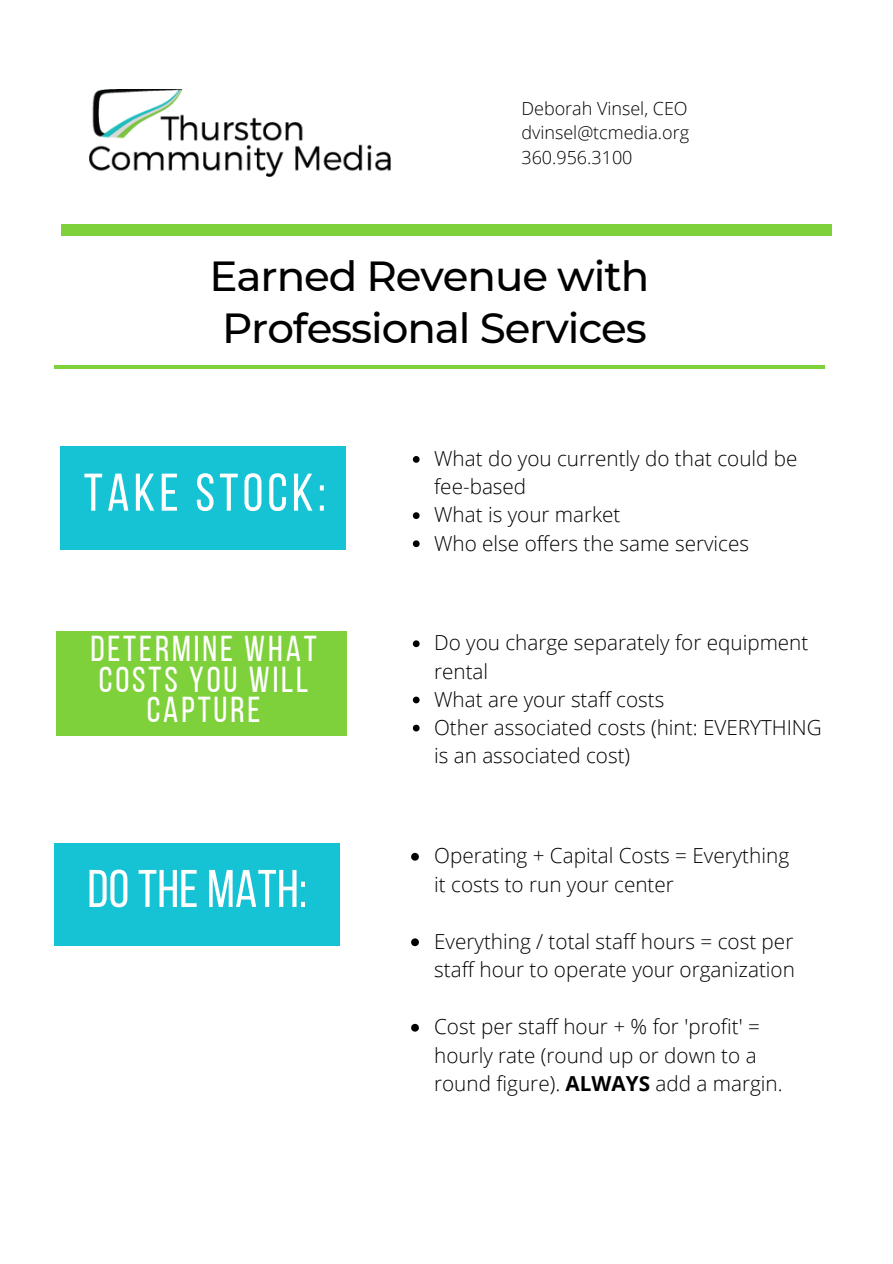
<style>
.page{position:relative;width:893px;height:1264px;background:#fff}
.page>*{position:absolute;margin:0;border:0;box-sizing:border-box;transform-origin:0 0}
.t1{font:52.95px "Bebas Neue";letter-spacing:.08em;color:#fff}
.t2{font:52.95px "Bebas Neue";letter-spacing:.005em;color:#fff}
.t3{font:500 42px/51.8px "Montserrat";letter-spacing:-.025em;color:#000}
.t4{font:36px/30.3px "Bebas Neue";letter-spacing:.08em;color:#fff;text-align:center}
.t5{font:300 20.7px/28px "Open Sans";color:#000}
.t6{font:300 18px/24.8px "Open Sans";color:#000;text-align:justify}
.s1{font-weight:700}
</style>
<div class="page">
<div style="left:61px;top:224px;width:770px;height:12px;background:#7ed13b"></div>
<hr style="left:54px;top:365px;width:770px;height:3px;background:#7ed13b">
<div style="left:61px;top:447px;width:285px;height:102px;background:#16c3d4"></div>
<div style="left:56px;top:631px;width:290px;height:104px;background:#7ed13b"></div>
<div style="left:54px;top:843px;width:286px;height:102px;background:#16c3d4"></div>
<img style="left:89px;top:89px;width:301px;height:88px">
<svg style="left:413px;top:456px;width:6px;height:7px"></svg>
<svg style="left:413px;top:512px;width:6px;height:7px"></svg>
<svg style="left:413px;top:540px;width:6px;height:7px"></svg>
<svg style="left:413px;top:640px;width:6px;height:7px"></svg>
<svg style="left:413px;top:696px;width:6px;height:7px"></svg>
<svg style="left:413px;top:724px;width:6px;height:7px"></svg>
<svg style="left:411px;top:852px;width:8px;height:8px"></svg>
<svg style="left:411px;top:938px;width:8px;height:8px"></svg>
<svg style="left:411px;top:1023px;width:8px;height:8px"></svg>
<p class="t6" style="left:521px;top:95px;width:169px">Deborah Vinsel, CEO dvinsel@tcmedia.org 360.956.3100</p>
<h2 class="t3" style="left:209px;top:250px;width:441px">Earned Revenue with<br>Professional Services</h2>
<h1 class="t1" style="left:84px;top:471px;width:244px">TAKE STOCK:</h1>
<h3 class="t4" style="left:90px;top:637px;width:228px">DETERMINE WHAT<br>COSTS YOU WILL<br>CAPTURE</h3>
<h1 class="t2" style="left:87px;top:867px;width:221px">DO THE MATH:</h1>
<p class="t5" style="left:434px;top:444px;width:365px">What do you currently do that could be fee-based<br>What is your market<br>Who else offers the same services</p>
<p class="t5" style="left:434px;top:628px;width:389px">Do you charge separately for equipment rental<br>What are your staff costs<br>Other associated costs (hint: EVERYTHING is an associated cost)</p>
<p class="t5" style="left:434px;top:841px;width:356px;line-height:28.5px">Operating + Capital Costs = Everything it costs to run your center</p>
<p class="t5" style="left:434px;top:926px;width:362px;line-height:28.5px">Everything / total staff hours = cost per staff hour to operate your organization</p>
<p class="t5" style="left:434px;top:1011px;width:350px;line-height:28.5px">Cost per staff hour + % for 'profit' = hourly rate (round up or down to a round figure). <span class="s1">ALWAYS</span> add a margin.</p>
</div>
